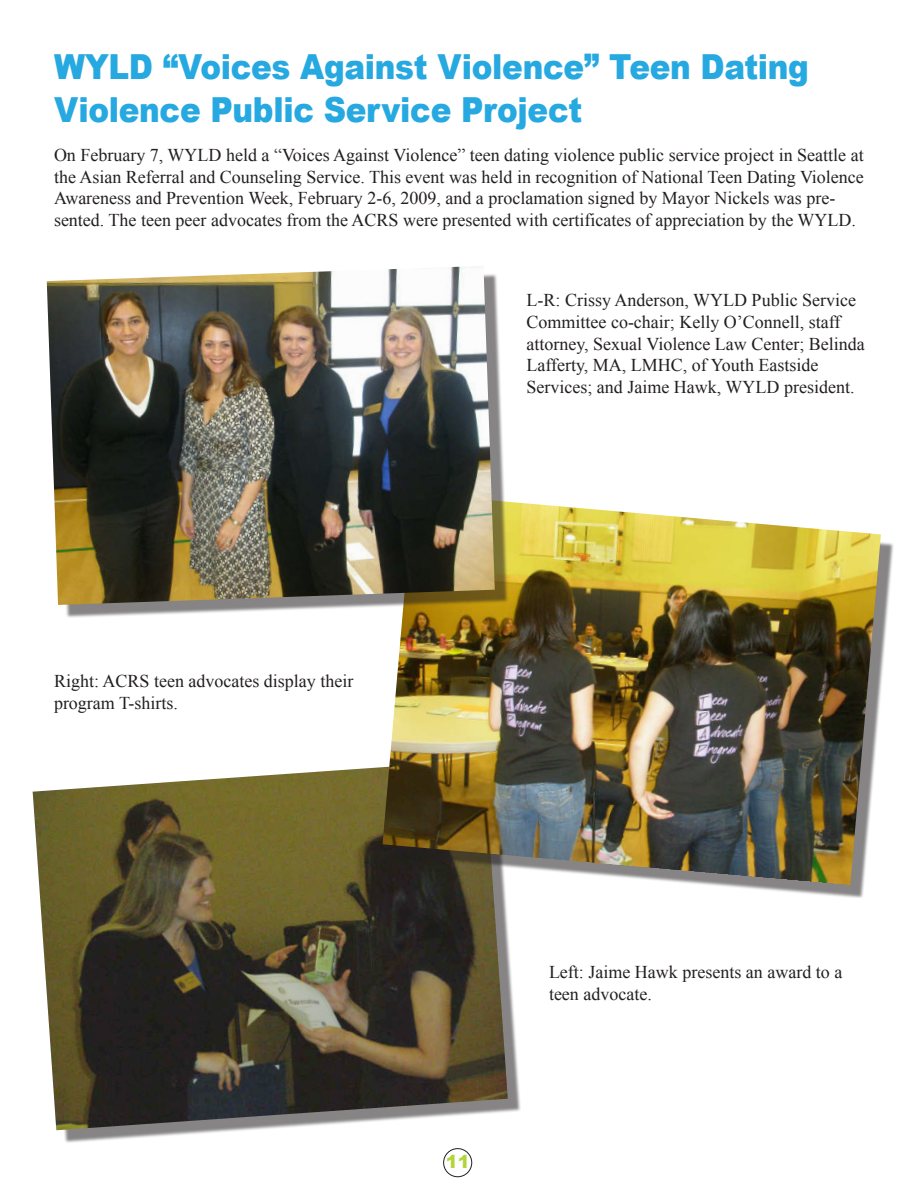
<style>
.page{position:relative;width:918px;height:1188px;background:#fff}
.page>*{position:absolute;margin:0;border:0;box-sizing:border-box;transform-origin:0 0}
.Article_Header{font:900 34.5px/43.5px "Arial";letter-spacing:-.01em;color:#26a8e0;scale:.9 1}
.t1{font:18px/21.6px "Times New Roman";color:#231f20}
.t2{font:900 18px "Arial";color:#b3d436}
</style>
<div class="page">
<div style="left:443px;top:1148px;width:29px;height:29px;border:1px solid #231f20;border-radius:50%"></div>
<div style="left:41px;top:768px;width:480px;height:376px;background:#231f20;opacity:.55"></div>
<img style="left:33px;top:767px;width:475px;height:363px">
<div style="left:390px;top:501px;width:504px;height:397px;background:#231f20;opacity:.55"></div>
<img style="left:382px;top:501px;width:499px;height:384px">
<div style="left:54px;top:273px;width:454px;height:345px;background:#231f20;opacity:.55"></div>
<img style="left:47px;top:266px;width:448px;height:339px">
<p class="Article_Header" style="left:54px;top:44px;width:840px">WYLD “Voices Against Violence” Teen Dating<br>Violence Public Service Project</p>
<p class="t1" style="left:54px;top:144px;width:811px">On February 7, WYLD held a “Voices Against Violence” teen dating violence public service project in Seattle at the Asian Referral and Counseling Service. This event was held in recognition of National Teen Dating Violence Awareness and Prevention Week, February 2-6, 2009, and a proclamation signed by Mayor Nickels was pre&shy;sented. The teen peer advocates from the ACRS were presented with certificates of appreciation by the WYLD.</p>
<p class="t1" style="left:526px;top:289px;width:331px">L-R: Crissy Anderson, WYLD Public Service<br>Committee co-chair; Kelly O’Connell, staff</p>
<p class="t1" style="left:526px;top:333px;width:340px">attorney, Sexual Violence Law Center; Belinda<br>Lafferty, MA, LMHC, of Youth Eastside</p>
<p class="t1" style="left:526px;top:376px;width:330px">Services; and Jaime Hawk, WYLD president.</p>
<p class="t1" style="left:54px;top:670px;width:301px">Right: ACRS teen advocates display their program T-shirts.</p>
<p class="t2" style="left:446px;top:1149px;width:26px">11</p>
<p class="t1" style="left:549px;top:961px;width:295px">Left: Jaime Hawk presents an award to a teen advocate.</p>
</div>
